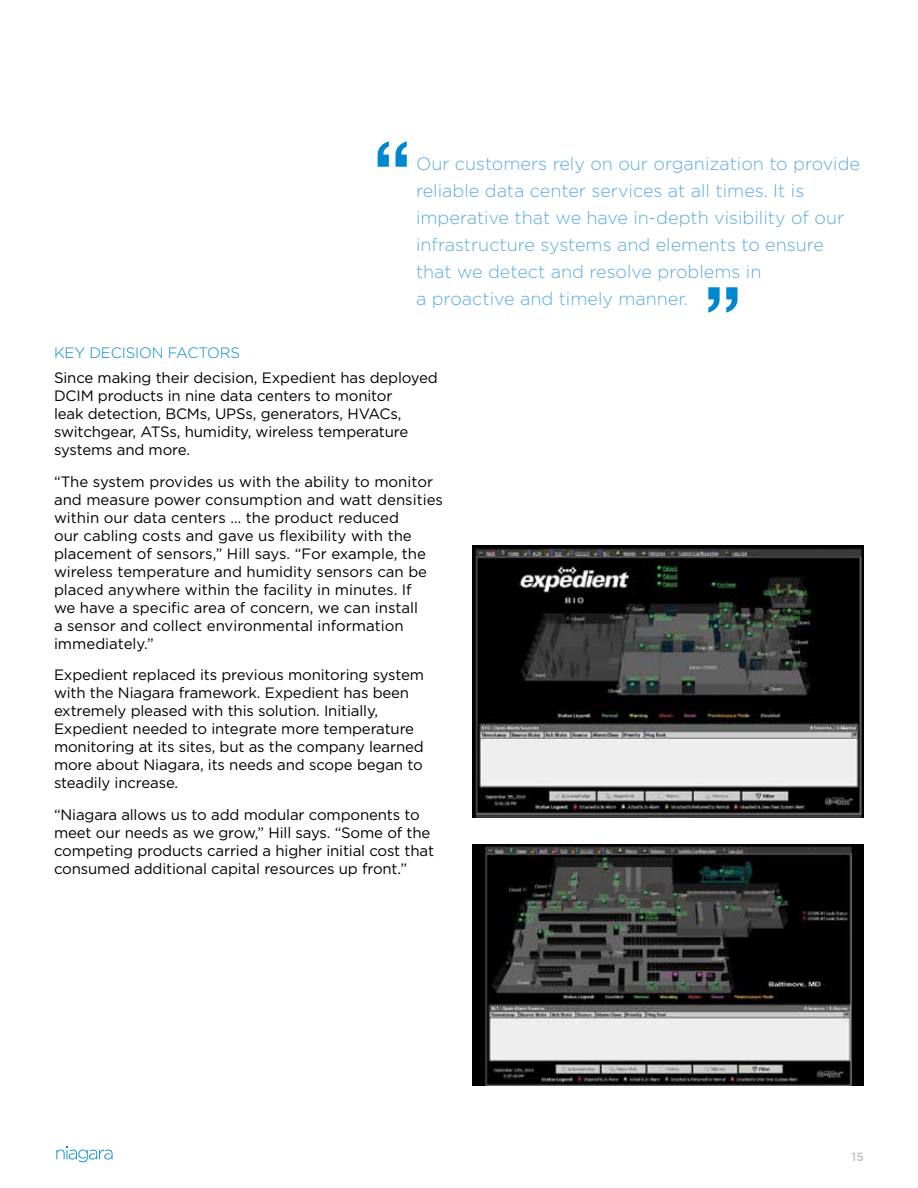
<style>
.page{position:relative;width:918px;height:1188px;background:#fff}
.page>*{position:absolute;margin:0;border:0;box-sizing:border-box;transform-origin:0 0}
.t1{font:300 18px/27px "Gotham";color:#5cabdf}
.t2{font:15px/18px "Gotham";letter-spacing:-.01em;color:#000}
.t3{font:300 15px "Gotham";letter-spacing:-.01em;color:#0088ce}
.t4{font:500 12px "Gotham";color:#bcbec0}
</style>
<div class="page">
<svg style="left:56px;top:1146px;width:56px;height:16px"></svg>
<img style="left:472px;top:844px;width:392px;height:241px">
<img style="left:472px;top:545px;width:392px;height:273px">
<svg style="left:708px;top:287px;width:30px;height:26px"></svg>
<svg style="left:378px;top:141px;width:29px;height:26px"></svg>
<p class="t1" style="left:416px;top:150px;width:446px">Our customers rely on our organization to provide reliable data center services at all times. It is imperative that we have in-depth visibility of our infrastructure systems and elements to ensure that we detect and resolve problems in<br>a proactive and timely manner.</p>
<p class="t3" style="left:54px;top:344px;width:187px">KEY DECISION FACTORS</p>
<p class="t2" style="left:54px;top:368px;width:385px">Since making their decision, Expedient has deployed DCIM products in nine data centers to monitor<br>leak detection, BCMs, UPSs, generators, HVACs, switchgear, ATSs, humidity, wireless temperature systems and more.</p>
<p class="t2" style="left:54px;top:472px;width:391px">“The system provides us with the ability to monitor and measure power consumption and watt densities within our data centers … the product reduced<br>our cabling costs and gave us flexibility with the placement of sensors,” Hill says. “For example, the wireless temperature and humidity sensors can be placed anywhere within the facility in minutes. If<br>we have a specific area of concern, we can install<br>a sensor and collect environmental information immediately.”</p>
<p class="t2" style="left:54px;top:665px;width:372px">Expedient replaced its previous monitoring system with the Niagara framework. Expedient has been extremely pleased with this solution. Initially, Expedient needed to integrate more temperature monitoring at its sites, but as the company learned more about Niagara, its needs and scope began to steadily increase.</p>
<p class="t2" style="left:54px;top:805px;width:382px">“Niagara allows us to add modular components to meet our needs as we grow,” Hill says. “Some of the competing products carried a higher initial cost that consumed additional capital resources up front.”</p>
<p class="t4" style="left:851px;top:1148px;width:14px">15</p>
</div>
